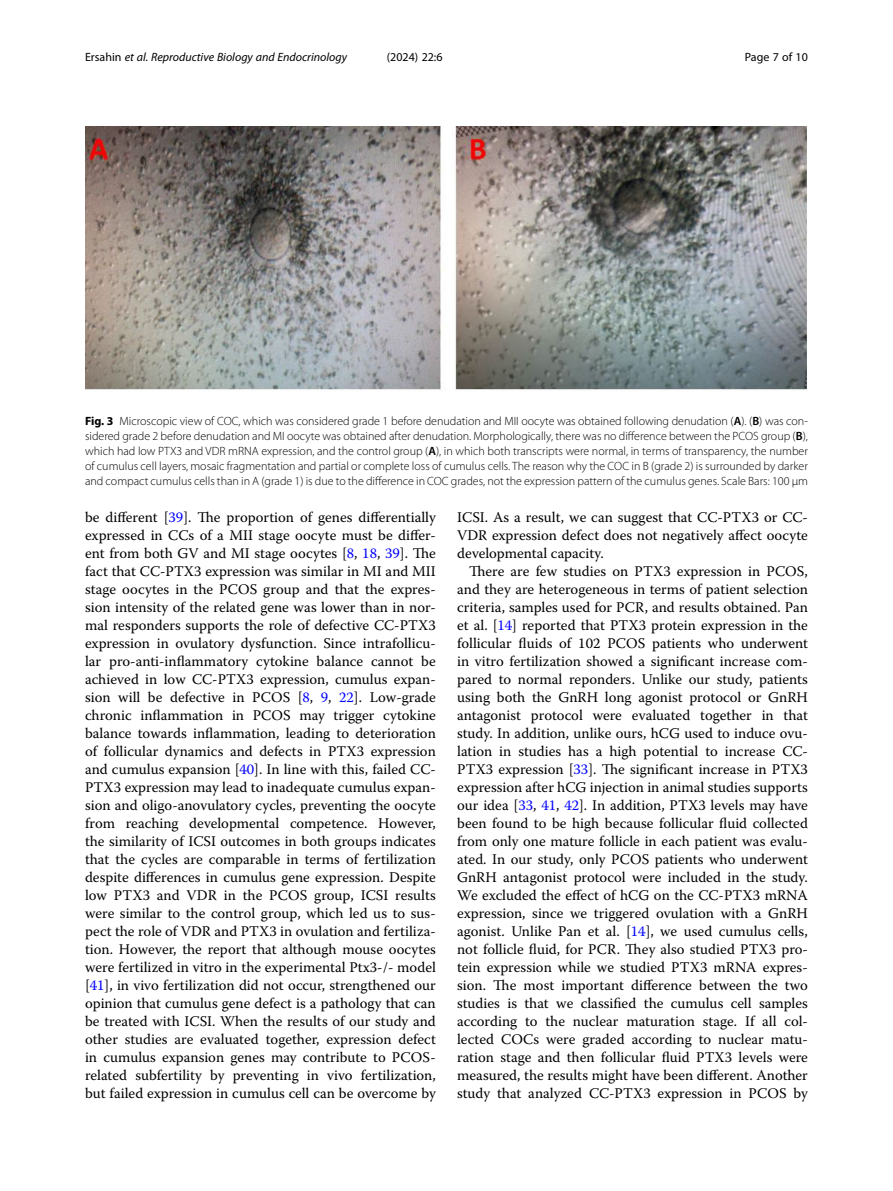
<style>
.page{position:relative;width:893px;height:1191px;background:#fff}
.page>*{position:absolute;margin:0;border:0;box-sizing:border-box;transform-origin:0 0}
.Body_Text_Indent{font:14.7px/18px "Warnock Pro";color:#000;text-align:justify}
.Figure_Caption{font:300 12px/15px "Myriad Pro";color:#000;text-align:justify}
.t1{font:italic 12px "Myriad Pro";color:#000}
.t2{font:12px "Myriad Pro";color:#000}
.s1{font-style:normal}
.s2{font-weight:700}
.s3{font-weight:600}
.s4{color:#00f}
</style>
<div class="page">
<img style="left:85px;top:126px;width:722px;height:264px">
<p class="t1" style="left:85px;top:50px;width:264px"><span class="s1">Ersahin</span> et al. Reproductive Biology and Endocrinology</p>
<p class="t2" style="left:387px;top:50px;width:57px">(2024) 22:6</p>
<p class="t2" style="left:745px;top:50px;width:65px">Page 7 of 10</p>
<p class="Figure_Caption" style="left:85px;top:414px;width:724px"><span class="s2">Fig. 3</span> Microscopic view of COC, which was considered grade 1 before denudation and MII oocyte was obtained following denudation (<span class="s3">A</span>). (<span class="s3">B</span>) was con&shy;sidered grade 2 before denudation and MI oocyte was obtained after denudation. Morphologically, there was no difference between the PCOS group (<span class="s3">B</span>), which had low PTX3 and VDR mRNA expression, and the control group (<span class="s3">A</span>), in which both transcripts were normal, in terms of transparency, the number of cumulus cell layers, mosaic fragmentation and partial or complete loss of cumulus cells. The reason why the COC in B (grade 2) is surrounded by darker and compact cumulus cells than in A (grade 1) is due to the difference in COC grades, not the expression pattern of the cumulus genes. Scale Bars: 100 μm</p>
<p class="Body_Text_Indent" style="left:85px;top:508px;width:352px">be different [<span class="s4">39</span>]. The proportion of genes differentially expressed in CCs of a MII stage oocyte must be differ&shy;ent from both GV and MI stage oocytes [<span class="s4">8</span>, <span class="s4">18</span>, <span class="s4">39</span>]. The fact that CC-PTX3 expression was similar in MI and MII stage oocytes in the PCOS group and that the expres&shy;sion intensity of the related gene was lower than in nor&shy;mal responders supports the role of defective CC-PTX3 expression in ovulatory dysfunction. Since intrafollicu&shy;lar pro-anti-inflammatory cytokine balance cannot be achieved in low CC-PTX3 expression, cumulus expan&shy;sion will be defective in PCOS [<span class="s4">8</span>, <span class="s4">9</span>, <span class="s4">22</span>]. Low-grade chronic inflammation in PCOS may trigger cytokine balance towards inflammation, leading to deterioration of follicular dynamics and defects in PTX3 expression and cumulus expansion [<span class="s4">40</span>]. In line with this, failed CC-PTX3 expression may lead to inadequate cumulus expan&shy;sion and oligo-anovulatory cycles, preventing the oocyte from reaching developmental competence. However, the similarity of ICSI outcomes in both groups indicates that the cycles are comparable in terms of fertilization despite differences in cumulus gene expression. Despite low PTX3 and VDR in the PCOS group, ICSI results were similar to the control group, which led us to sus&shy;pect the role of VDR and PTX3 in ovulation and fertiliza&shy;tion. However, the report that although mouse oocytes were fertilized in vitro in the experimental Ptx3-/- model [<span class="s4">41</span>], in vivo fertilization did not occur, strengthened our opinion that cumulus gene defect is a pathology that can be treated with ICSI. When the results of our study and other studies are evaluated together, expression defect in cumulus expansion genes may contribute to PCOS&shy;related subfertility by preventing in vivo fertilization, but failed expression in cumulus cell can be overcome by</p>
<p class="Body_Text_Indent" style="left:457px;top:508px;width:352px">ICSI. As a result, we can suggest that CC-PTX3 or CC-VDR expression defect does not negatively affect oocyte developmental capacity.</p>
<p class="Body_Text_Indent" style="left:457px;top:562px;width:352px;text-indent:12px">There are few studies on PTX3 expression in PCOS, and they are heterogeneous in terms of patient selection criteria, samples used for PCR, and results obtained. Pan et al. [<span class="s4">14</span>] reported that PTX3 protein expression in the follicular fluids of 102 PCOS patients who underwent in vitro fertilization showed a significant increase com&shy;pared to normal reponders. Unlike our study, patients using both the GnRH long agonist protocol or GnRH antagonist protocol were evaluated together in that study. In addition, unlike ours, hCG used to induce ovu&shy;lation in studies has a high potential to increase CC-PTX3 expression [<span class="s4">33</span>]. The significant increase in PTX3 expression after hCG injection in animal studies supports our idea [<span class="s4">33</span>, <span class="s4">41</span>, <span class="s4">42</span>]. In addition, PTX3 levels may have been found to be high because follicular fluid collected from only one mature follicle in each patient was evalu&shy;ated. In our study, only PCOS patients who underwent GnRH antagonist protocol were included in the study.<br>We excluded the effect of hCG on the CC-PTX3 mRNA expression, since we triggered ovulation with a GnRH agonist. Unlike Pan et al. [<span class="s4">14</span>], we used cumulus cells, not follicle fluid, for PCR. They also studied PTX3 pro&shy;tein expression while we studied PTX3 mRNA expres&shy;sion. The most important difference between the two studies is that we classified the cumulus cell samples according to the nuclear maturation stage. If all col&shy;lected COCs were graded according to nuclear matu&shy;ration stage and then follicular fluid PTX3 levels were measured, the results might have been different. Another study that analyzed CC-PTX3 expression in PCOS by</p>
</div>
